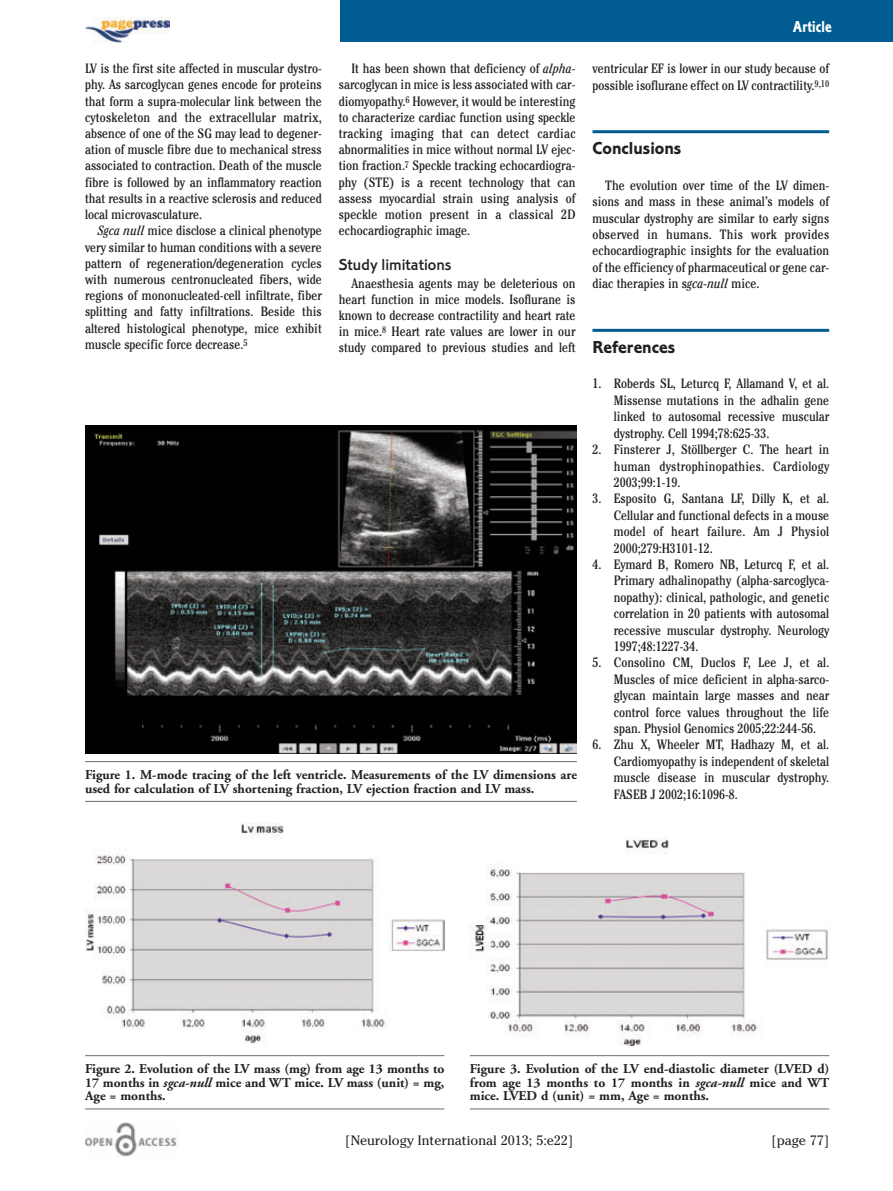
<style>
.page{position:relative;width:893px;height:1191px;background:#fff}
.page>*{position:absolute;margin:0;border:0;box-sizing:border-box;transform-origin:0 0}
.t1{font:18px "Corinthian Bold Plain";color:#231f20}
.t2{font:16.5px "Corinthian Medium Plain";color:#231f20}
.t3{font:16.5px "Corinthian Bold Condensed Plain";color:#fff}
.t4{font:condensed 13.5px/16.2px "Cheltenham";color:#231f20;text-align:justify}
.t5{font:700 13.5px/13.5px "Adobe Garamond";color:#231f20;text-align:justify}
.t6{font:13.5px "Cheltenham";color:#231f20}
.s1{font-style:italic}
</style>
<div class="page">
<hr style="left:592px;top:130px;width:237px;height:3px;background:#005c91">
<hr style="left:592px;top:329px;width:237px;height:3px;background:#005c91">
<div style="left:340px;top:0;width:553px;height:42px;background:#005c91"></div>
<img style="left:85px;top:1123px;width:92px;height:34px">
<img style="left:85px;top:17px;width:84px;height:26px">
<hr style="left:85px;top:761px;width:492px;height:1px;background:#6c6d70">
<hr style="left:85px;top:801px;width:492px;height:1px;background:#6c6d70">
<img style="left:85px;top:425px;width:492px;height:329px">
<img style="left:85px;top:822px;width:359px;height:221px">
<hr style="left:85px;top:1055px;width:359px;height:1px;background:#6c6d70">
<hr style="left:85px;top:1108px;width:359px;height:1px;background:#6c6d70">
<img style="left:470px;top:838px;width:358px;height:207px">
<hr style="left:470px;top:1055px;width:359px;height:1px;background:#6c6d70">
<hr style="left:470px;top:1108px;width:359px;height:1px;background:#6c6d70">
<p class="t4" style="left:85px;top:62px;width:238px">LV is the first site affected in muscular dystro&shy;phy. As sarcoglycan genes encode for proteins that form a supra-molecular link between the cytoskeleton and the extracellular matrix, absence of one of the SG may lead to degener&shy;ation of muscle fibre due to mechanical stress associated to contraction. Death of the muscle fibre is followed by an inflammatory reaction that results in a reactive sclerosis and reduced local microvasculature.</p>
<p class="t4" style="left:85px;top:224px;width:238px;text-indent:13px"><span class="s1">Sgca null</span> mice disclose a clinical phenotype very similar to human conditions with a severe pattern of regeneration/degeneration cycles with numerous centronucleated fibers, wide regions of mononucleated-cell infiltrate, fiber splitting and fatty infiltrations. Beside this altered histological phenotype, mice exhibit muscle specific force decrease.<sup>5</sup></p>
<p class="t4" style="left:339px;top:62px;width:238px;text-indent:13px">It has been shown that deficiency of <span class="s1">alpha&shy;</span>sarcoglycan in mice is less associated with car&shy;diomyopathy.<sup>6</sup> However, it would be interesting to characterize cardiac function using speckle tracking imaging that can detect cardiac abnormalities in mice without normal LV ejec&shy;tion fraction.<sup>7</sup> Speckle tracking echocardiogra&shy;phy (STE) is a recent technology that can assess myocardial strain using analysis of speckle motion present in a classical 2D echocardiographic image.</p>
<p class="t2" style="left:339px;top:258px;width:114px">Study limitations</p>
<p class="t4" style="left:339px;top:276px;width:238px;text-indent:13px">Anaesthesia agents may be deleterious on heart function in mice models. Isoflurane is known to decrease contractility and heart rate in mice.<sup>8</sup> Heart rate values are lower in our study compared to previous studies and left</p>
<p class="t5" style="left:85px;top:769px;width:493px">Figure 1. M-mode tracing of the left ventricle. Measurements of the LV dimensions are used for calculation of LV shortening fraction, LV ejection fraction and LV mass.</p>
<p class="t3" style="left:793px;top:21px;width:40px">Article</p>
<p class="t4" style="left:592px;top:62px;width:238px">ventricular EF is lower in our study because of possible isoflurane effect on LV contractility.<sup>9,10</sup></p>
<h1 class="t1" style="left:592px;top:142px;width:90px">Conclusions</h1>
<p class="t4" style="left:592px;top:178px;width:238px;text-indent:13px">The evolution over time of the LV dimen&shy;sions and mass in these animal’s models of muscular dystrophy are similar to early signs observed in humans. This work provides echocardiographic insights for the evaluation of the efficiency of pharmaceutical or gene car&shy;diac therapies in s<span class="s1">gca-null</span> mice.</p>
<h1 class="t1" style="left:592px;top:341px;width:84px">References</h1>
<p class="t4" style="left:614px;top:377px;width:217px;text-indent:-21px">1. Roberds SL, Leturcq F, Allamand V, et al.<br>Missense mutations in the adhalin gene linked to autosomal recessive muscular dystrophy. Cell 1994;78:625-33.</p>
<p class="t4" style="left:614px;top:442px;width:217px;text-indent:-21px">2. Finsterer J, Stöllberger C. The heart in human dystrophinopathies. Cardiology 2003;99:1-19.</p>
<p class="t4" style="left:614px;top:492px;width:217px;text-indent:-21px">3. Esposito G, Santana LF, Dilly K, et al.<br>Cellular and functional defects in a mouse model of heart failure. Am J Physiol 2000;279:H3101-12.</p>
<p class="t4" style="left:614px;top:557px;width:217px;text-indent:-21px">4. Eymard B, Romero NB, Leturcq F, et al.<br>Primary adhalinopathy (alpha-sarcoglyca&shy;nopathy): clinical, pathologic, and genetic correlation in 20 patients with autosomal recessive muscular dystrophy. Neurology 1997;48:1227-34.</p>
<p class="t4" style="left:614px;top:656px;width:217px;text-indent:-21px">5. Consolino CM, Duclos F, Lee J, et al.<br>Muscles of mice deficient in alpha-sarco&shy;glycan maintain large masses and near control force values throughout the life span. Physiol Genomics 2005;22:244-56.</p>
<p class="t4" style="left:614px;top:738px;width:217px;text-indent:-21px">6. Zhu X, Wheeler MT, Hadhazy M, et al.<br>Cardiomyopathy is independent of skeletal muscle disease in muscular dystrophy.<br>FASEB J 2002;16:1096-8.</p>
<p class="t5" style="left:85px;top:1063px;width:361px">Figure 2. Evolution of the LV mass (mg) from age 13 months to 17 months in <span class="s1">sgca-null</span> mice and WT mice. LV mass (unit) = mg, Age = months.</p>
<p class="t5" style="left:470px;top:1063px;width:361px">Figure 3. Evolution of the LV end-diastolic diameter (LVED d) from age 13 months to 17 months in <span class="s1">sgca-null</span> mice and WT mice. LVED d (unit) = mm, Age = months.</p>
<p class="t6" style="left:345px;top:1132px;width:230px">[Neurology International 2013; 5:e22]</p>
<p class="t6" style="left:771px;top:1132px;width:59px">[page 77]</p>
</div>
